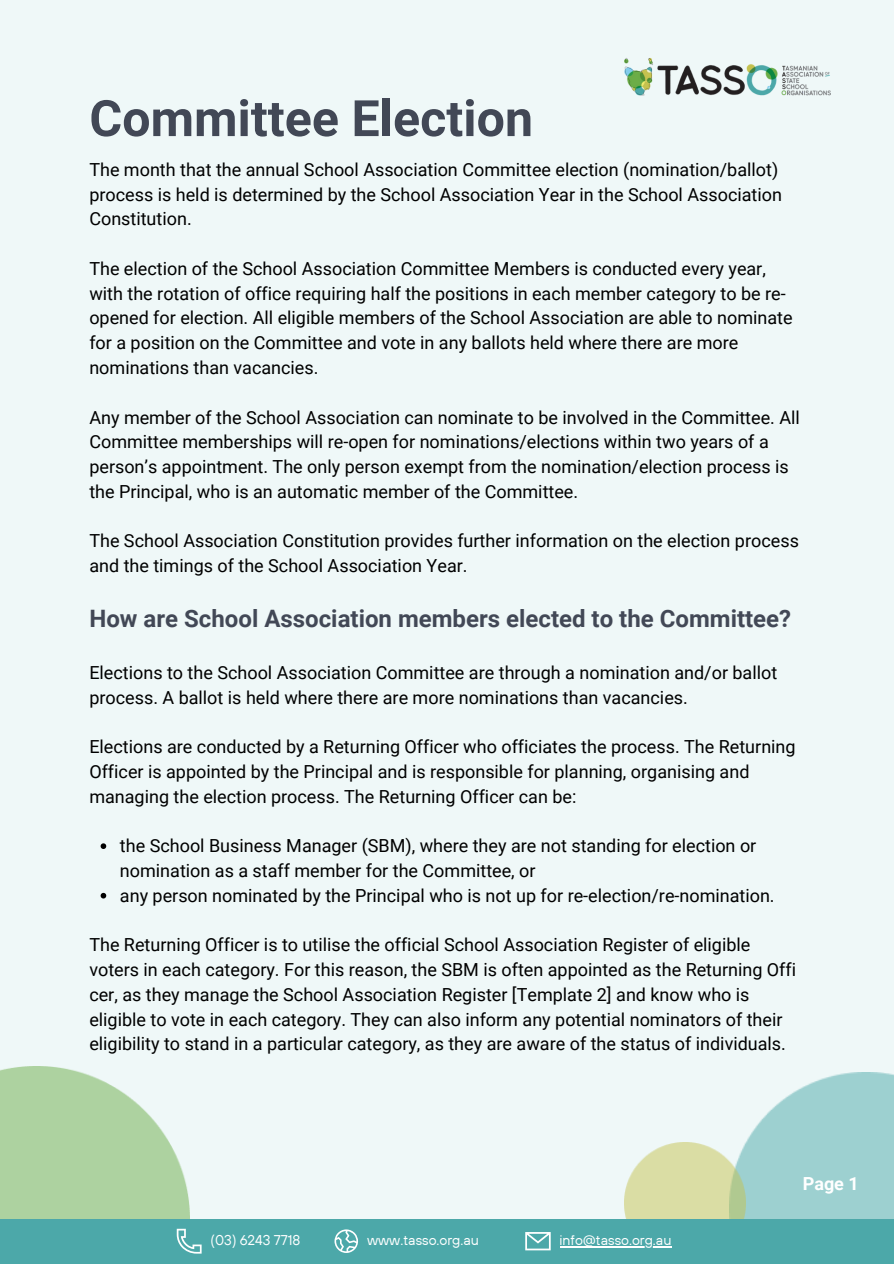
<style>
.page{position:relative;width:894px;height:1264px;background:#fff}
.page>*{position:absolute;margin:0;border:0;box-sizing:border-box;transform-origin:0 0}
.t1{font:700 50.1px "Roboto";color:#424856}
.t2{font:700 24px "Roboto";color:#424856}
.t3{font:18px/24.8px "Roboto";color:#000}
.t4{font:700 18px "Roboto";color:#fff}
.t5{font:14.1px "TT Hoves";color:#fff}
</style>
<div class="page">
<div style="left:0;top:0;width:893px;height:1263px;background:#eff8f8"></div>
<img style="left:745px;top:1072px;width:148px;height:146px">
<img style="left:624px;top:1142px;width:121px;height:76px">
<img style="left:0;top:1066px;width:189px;height:152px">
<div style="left:0;top:1218px;width:893px;height:45px;background:#4ca8a9"></div>
<svg style="left:334px;top:1229px;width:24px;height:23px"></svg>
<svg style="left:177px;top:1228px;width:24px;height:25px"></svg>
<svg style="left:525px;top:1232px;width:25px;height:17px"></svg>
<hr style="left:559px;top:1245px;width:112px;height:1px;background:#fff">
<img style="left:624px;top:58px;width:206px;height:38px">
<svg style="left:101px;top:843px;width:5px;height:6px"></svg>
<svg style="left:101px;top:892px;width:5px;height:6px"></svg>
<h4 class="t1" style="left:89px;top:90px;width:445px">Committee Election</h4>
<h4 class="t3" style="left:89px;top:157px;width:694px">The month that the annual School Association Committee election (nomination/ballot) process is held is determined by the School Association Year in the School Association<br>Constitution.</h4>
<h2 class="t3" style="left:89px;top:256px;width:704px">The election of the School Association Committee Members is conducted every year, with the rotation of office requiring half the positions in each member category to be re&shy;opened for election. All eligible members of the School Association are able to nominate for a position on the Committee and vote in any ballots held where there are more nominations than vacancies.</h2>
<h4 class="t3" style="left:89px;top:405px;width:711px">Any member of the School Association can nominate to be involved in the Committee. All Committee memberships will re-open for nominations/elections within two years of a person’s appointment. The only person exempt from the nomination/election process is the Principal, who is an automatic member of the Committee.</h4>
<h4 class="t3" style="left:89px;top:529px;width:710px">The School Association Constitution provides further information on the election process and the timings of the School Association Year.</h4>
<p class="t2" style="left:89px;top:605px;width:703px">How are School Association members elected to the Committee?</p>
<p class="t3" style="left:89px;top:660px;width:689px">Elections to the School Association Committee are through a nomination and/or ballot process. A ballot is held where there are more nominations than vacancies.</p>
<h4 class="t3" style="left:89px;top:734px;width:707px">Elections are conducted by a Returning Officer who officiates the process. The Returning<br>Officer is appointed by the Principal and is responsible for planning, organising and managing the election process. The Returning Officer can be:</h4>
<p class="t3" style="left:120px;top:833px;width:637px">the School Business Manager (SBM), where they are not standing for election or nomination as a staff member for the Committee, or</p>
<p class="t3" style="left:120px;top:883px;width:656px">any person nominated by the Principal who is not up for re-election/re-nomination.</p>
<h3 class="t3" style="left:89px;top:932px;width:708px">The Returning Officer is to utilise the official School Association Register of eligible voters in each category. For this reason, the SBM is often appointed as the Returning Offi cer, as they manage the School Association Register [Template 2] and know who is eligible to vote in each category. They can also inform any potential nominators of their eligibility to stand in a particular category, as they are aware of the status of individuals.</h3>
<h4 class="t5" style="left:210px;top:1230px;width:91px">(03) 6243 7718</h4>
<h1 class="t5" style="left:367px;top:1230px;width:113px">www.tasso.org.au</h1>
<p class="t5" style="left:559px;top:1230px;width:113px">info@tasso.org.au</p>
<p class="t4" style="left:802px;top:1173px;width:58px">Page 1</p>
</div>
